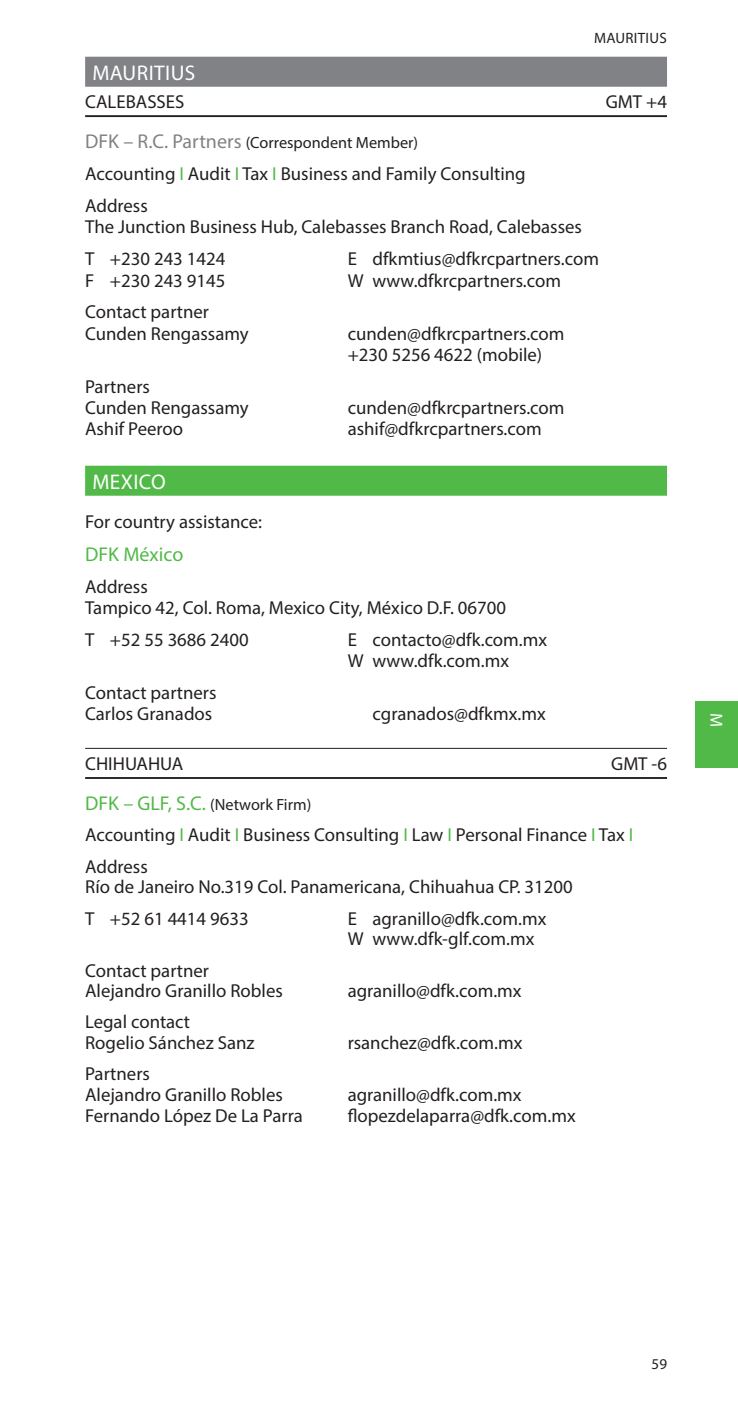
<style>
.page{position:relative;width:738px;height:1418px;background:#fff}
.page>*{position:absolute;margin:0;border:0;box-sizing:border-box;transform-origin:0 0}
._01_country_heading{font:21.25px "Myriad Pro";letter-spacing:.02em;color:#fff}
._03_company_name{font:20px "Myriad Pro";color:#51b948}
._09_body_copy{font:18.75px "Myriad Pro";color:#231f20}
._05_services{font:18.75px "Myriad Pro";color:#231f20}
._11_body_copy_space{font:18.75px "Myriad Pro";color:#231f20}
._07_subhead{font:18.75px "Myriad Pro";color:#231f20}
._11_country_assistan{font:18.75px "Myriad Pro";color:#231f20}
._02_city_1{font:18.75px "Myriad Pro";color:#231f20}
._03_city_2{font:18.75px "Myriad Pro";color:#231f20}
._01_intro_head{font:17.5px "Myriad Pro";color:#fff}
._03_company_name-2{font:16.25px "Myriad Pro";color:#231f20}
.t1{font:15px "Myriad Pro";letter-spacing:.02em;color:#231f20}
.s1{font-size:20px;color:#808285}
.s2{color:#51b948}
.s3{font-size:20px;color:#51b948}
</style>
<div class="page">
<div style="left:85px;top:57px;width:581px;height:30px;background:#808285"></div>
<hr style="left:85px;top:115px;width:581px;height:2px;background:#231f20">
<div style="left:85px;top:465px;width:581px;height:30px;background:#51b948"></div>
<hr style="left:85px;top:748px;width:581px;height:1px;background:#231f20">
<hr style="left:85px;top:777px;width:581px;height:2px;background:#231f20">
<div style="left:694px;top:701px;width:43px;height:67px;background:#51b948"></div>
<p class="t1" style="left:593px;top:29px;width:74px">MAURITIUS</p>
<p class="_01_country_heading" style="left:92px;top:59px;width:104px">MAURITIUS</p>
<p class="_02_city_1" style="left:85px;top:90px;width:101px">CALEBASSES</p>
<p class="_02_city_1" style="left:605px;top:90px;width:63px">GMT +4</p>
<p class="_03_company_name-2" style="left:85px;top:133px;width:334px"><span class="s1">DFK – R.C. Partners</span> (Correspondent Member)</p>
<p class="_05_services" style="left:85px;top:162px;width:441px">Accounting <span class="s2">I</span> Audit <span class="s2">I</span> Tax <span class="s2">I</span> Business and Family Consulting</p>
<p class="_07_subhead" style="left:85px;top:194px;width:64px">Address</p>
<p class="_09_body_copy" style="left:85px;top:215px;width:498px">The Junction Business Hub, Calebasses Branch Road, Calebasses</p>
<p class="_11_body_copy_space" style="left:85px;top:247px;width:142px">T +230 243 1424</p>
<p class="_11_body_copy_space" style="left:347px;top:247px;width:252px">E dfkmtius@dfkrcpartners.com</p>
<p class="_09_body_copy" style="left:85px;top:269px;width:142px">F +230 243 9145</p>
<p class="_09_body_copy" style="left:347px;top:269px;width:215px">W www.dfkrcpartners.com</p>
<p class="_07_subhead" style="left:85px;top:300px;width:125px">Contact partner</p>
<p class="_09_body_copy" style="left:85px;top:322px;width:165px">Cunden Rengassamy</p>
<p class="_09_body_copy" style="left:347px;top:322px;width:218px">cunden@dfkrcpartners.com</p>
<p class="_09_body_copy" style="left:347px;top:343px;width:196px">+230 5256 4622 (mobile)</p>
<p class="_07_subhead" style="left:85px;top:375px;width:66px">Partners</p>
<p class="_09_body_copy" style="left:85px;top:396px;width:165px">Cunden Rengassamy</p>
<p class="_09_body_copy" style="left:347px;top:396px;width:218px">cunden@dfkrcpartners.com</p>
<p class="_09_body_copy" style="left:85px;top:417px;width:99px">Ashif Peeroo</p>
<p class="_09_body_copy" style="left:347px;top:417px;width:195px">ashif@dfkrcpartners.com</p>
<p class="_01_country_heading" style="left:92px;top:468px;width:75px">MEXICO</p>
<p class="_11_country_assistan" style="left:85px;top:510px;width:178px">For country assistance:</p>
<p class="_03_company_name" style="left:85px;top:542px;width:100px">DFK México</p>
<p class="_07_subhead" style="left:85px;top:575px;width:64px">Address</p>
<p class="_09_body_copy" style="left:85px;top:596px;width:422px">Tampico 42, Col. Roma, Mexico City, México D.F. 06700</p>
<p class="_11_body_copy_space" style="left:85px;top:628px;width:165px">T +52 55 3686 2400</p>
<p class="_11_body_copy_space" style="left:347px;top:628px;width:201px">E contacto@dfk.com.mx</p>
<p class="_09_body_copy" style="left:347px;top:649px;width:163px">W www.dfk.com.mx</p>
<p class="_07_subhead" style="left:85px;top:681px;width:133px">Contact partners</p>
<p class="_09_body_copy" style="left:85px;top:702px;width:129px">Carlos Granados</p>
<p class="_09_body_copy" style="left:372px;top:702px;width:175px">cgranados@dfkmx.mx</p>
<p class="_03_city_2" style="left:85px;top:752px;width:99px">CHIHUAHUA</p>
<p class="_03_city_2" style="left:610px;top:752px;width:57px">GMT -6</p>
<p class="_03_company_name-2" style="left:85px;top:794px;width:227px"><span class="s3">DFK – GLF, S.C.</span> (Network Firm)</p>
<p class="_05_services" style="left:85px;top:823px;width:549px">Accounting <span class="s2">I</span> Audit <span class="s2">I</span> Business Consulting <span class="s2">I</span> Law <span class="s2">I</span> Personal Finance <span class="s2">I</span> Tax <span class="s2">I</span></p>
<p class="_07_subhead" style="left:85px;top:854px;width:64px">Address</p>
<p class="_09_body_copy" style="left:85px;top:875px;width:488px">Río de Janeiro No.319 Col. Panamericana, Chihuahua CP. 31200</p>
<p class="_11_body_copy_space" style="left:85px;top:906px;width:165px">T +52 61 4414 9633</p>
<p class="_11_body_copy_space" style="left:347px;top:906px;width:200px">E agranillo@dfk.com.mx</p>
<p class="_09_body_copy" style="left:347px;top:927px;width:188px">W www.dfk-glf.com.mx</p>
<p class="_07_subhead" style="left:85px;top:958px;width:125px">Contact partner</p>
<p class="_09_body_copy" style="left:85px;top:979px;width:199px">Alejandro Granillo Robles</p>
<p class="_09_body_copy" style="left:347px;top:979px;width:175px">agranillo@dfk.com.mx</p>
<p class="_07_subhead" style="left:85px;top:1010px;width:106px">Legal contact</p>
<p class="_09_body_copy" style="left:85px;top:1031px;width:171px">Rogelio Sánchez Sanz</p>
<p class="_09_body_copy" style="left:347px;top:1031px;width:176px">rsanchez@dfk.com.mx</p>
<p class="_07_subhead" style="left:85px;top:1062px;width:66px">Partners</p>
<p class="_09_body_copy" style="left:85px;top:1083px;width:199px">Alejandro Granillo Robles</p>
<p class="_09_body_copy" style="left:347px;top:1083px;width:175px">agranillo@dfk.com.mx</p>
<p class="_09_body_copy" style="left:85px;top:1103px;width:219px">Fernando López De La Parra</p>
<p class="_09_body_copy" style="left:347px;top:1103px;width:229px">flopezdelaparra@dfk.com.mx</p>
<p class="_01_intro_head" style="left:726px;top:712px;width:16px;rotate:90deg">M</p>
<p class="t1" style="left:651px;top:1354px;width:17px">59</p>
</div>
